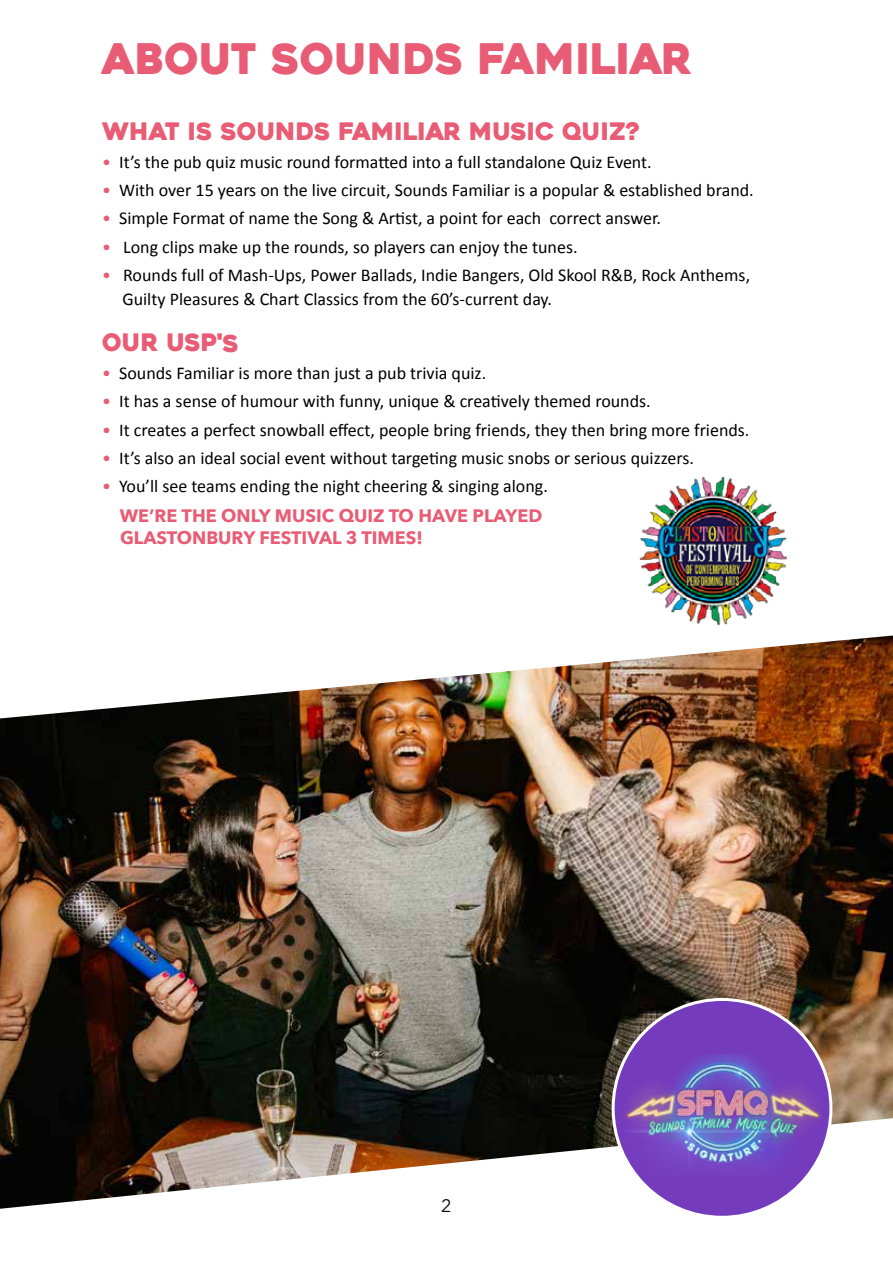
<style>
.page{position:relative;width:893px;height:1263px;background:#fff}
.page>*{position:absolute;margin:0;border:0;box-sizing:border-box;transform-origin:0 0}
.t1{font:42px "Heavitas";color:#e85d75}
.t2{font:24px "Heavitas";color:#e85d75}
.t3{font:18px/24px "Calibri";color:#000}
.t4{font:700 18px/21.6px "Avenir Next";color:#e85d75}
.t5{font:18px "Avenir Next";color:#000}
.s1{color:#e85d75}
.s2{font-size:23.7px}
</style>
<div class="page">
<img style="left:0;top:635px;width:893px;height:574px">
<img style="left:639px;top:476px;width:148px;height:150px">
<div style="left:613px;top:999px;width:218px;height:218px;background:#753bbd;border-radius:50%"></div>
<img style="left:620px;top:1054px;width:210px;height:122px">
<h1 class="t1" style="left:102px;top:33px;width:591px">ABOUT SOUNDS FAMILIAR</h1>
<h2 class="t2" style="left:102px;top:116px;width:539px">WHAT IS SOUNDS FAMILIAR MUSIC QUIZ?</h2>
<p class="t3" style="left:102px;top:150px;width:551px"><span class="s1">•</span> It’s the pub quiz music round formatted into a full standalone Quiz Event.</p>
<p class="t3" style="left:102px;top:178px;width:653px"><span class="s1">•</span> With over 15 years on the live circuit, Sounds Familiar is a popular &amp; established brand.</p>
<p class="t3" style="left:102px;top:207px;width:561px"><span class="s1">•</span> Simple Format of name the Song &amp; Artist, a point for each correct answer.</p>
<p class="t3" style="left:102px;top:235px;width:477px"><span class="s1">•</span> Long clips make up the rounds, so players can enjoy the tunes.</p>
<p class="t3" style="left:122px;top:263px;width:629px;text-indent:-20px"><span class="s1">•</span> Rounds full of Mash-Ups, Power Ballads, Indie Bangers, Old Skool R&amp;B, Rock Anthems,<br>Guilty Pleasures &amp; Chart Classics from the 60’s-current day.</p>
<h2 class="t2" style="left:102px;top:327px;width:138px">OUR USP'<span class="s2">S</span></h2>
<p class="t3" style="left:102px;top:361px;width:386px"><span class="s1">•</span> Sounds Familiar is more than just a pub trivia quiz.</p>
<p class="t3" style="left:102px;top:389px;width:550px"><span class="s1">•</span> It has a sense of humour with funny, unique &amp; creatively themed rounds.</p>
<p class="t3" style="left:102px;top:418px;width:649px"><span class="s1">•</span> It creates a perfect snowball effect, people bring friends, they then bring more friends.</p>
<p class="t3" style="left:102px;top:446px;width:593px"><span class="s1">•</span> It’s also an ideal social event without targeting music snobs or serious quizzers.</p>
<p class="t3" style="left:102px;top:474px;width:447px"><span class="s1">•</span> You’ll see teams ending the night cheering &amp; singing along.</p>
<p class="t4" style="left:120px;top:505px;width:424px">WE’RE THE ONLY MUSIC QUIZ TO HAVE PLAYED<br>GLASTONBURY FESTIVAL 3 TIMES!</p>
<p class="t5" style="left:441px;top:1191px;width:12px">2</p>
</div>
